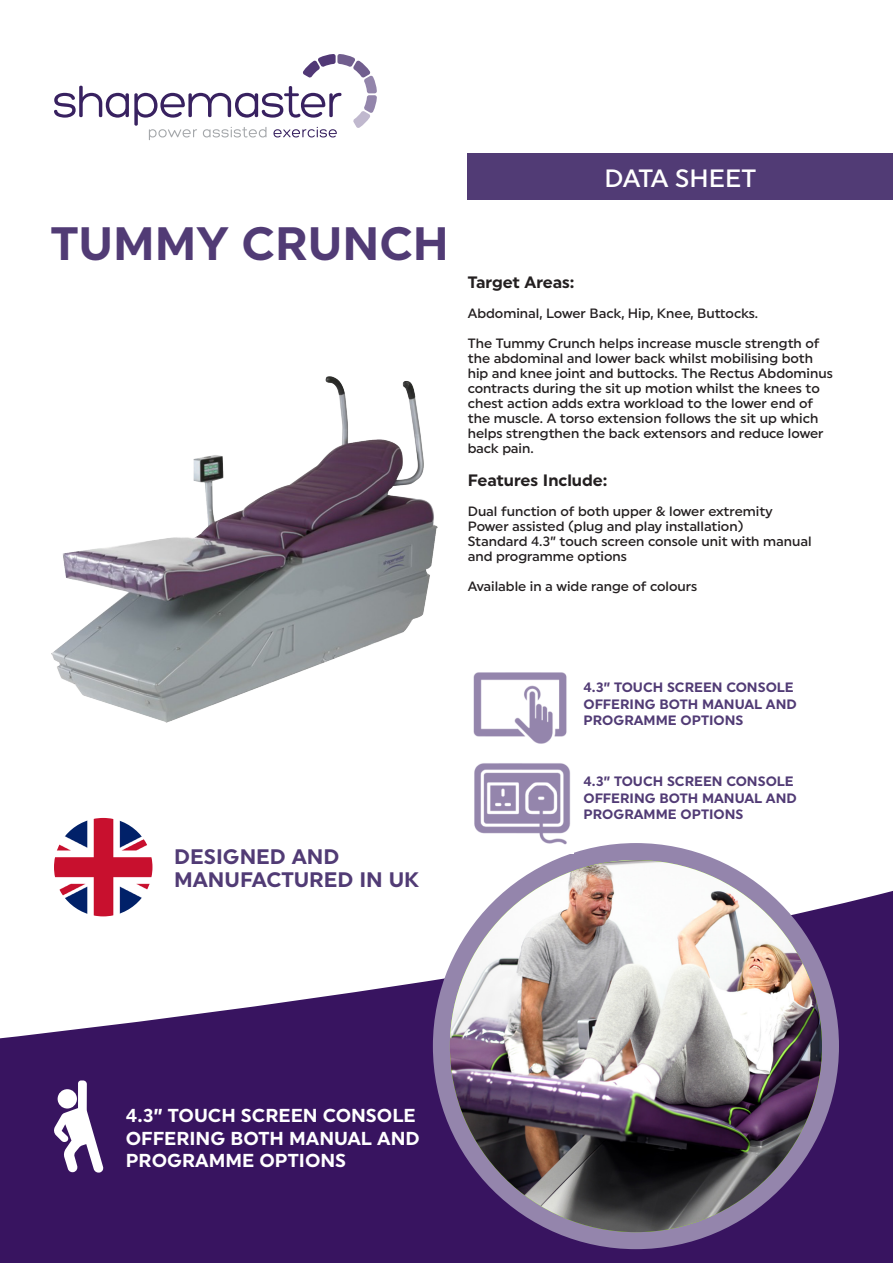
<style>
.page{position:relative;width:893px;height:1263px;background:#fff}
.page>*{position:absolute;margin:0;border:0;box-sizing:border-box;transform-origin:0 0}
.t1{font:700 46.8px "Uniform";color:#513b75}
.t2{font:500 25.05px "Uniform";color:#fff}
.t3{font:700 21px "Uniform";color:#513b75}
.t4{font:700 18.75px "Uniform";color:#fff}
.t5{font:700 16.5px "Uniform";color:#231f20}
.t6{font:700 13.65px "Uniform";color:#513b75}
.t7{font:500 13.5px/15px "Uniform";color:#231f20}
</style>
<div class="page">
<svg style="left:54px;top:54px;width:323px;height:86px"></svg>
<div style="left:468px;top:153px;width:425px;height:47px;background:#513b75"></div>
<svg style="left:0;top:891px;width:893px;height:372px;fill:#381460"></svg>
<div style="left:433px;top:843px;width:406px;height:406px;background:#9485ac;border-radius:50%"></div>
<img style="left:450px;top:860px;width:372px;height:372px;border-radius:186px">
<img style="left:54px;top:818px;width:98px;height:98px;border-radius:49px">
<svg style="left:53px;top:1080px;width:51px;height:93px"></svg>
<div style="left:58px;top:1089px;width:19px;height:19px;background:#fff;border-radius:50%"></div>
<img style="left:51px;top:376px;width:387px;height:347px">
<img style="left:474px;top:763px;width:100px;height:91px">
<img style="left:473px;top:672px;width:94px;height:72px">
<p class="t1" style="left:51px;top:216px;width:400px">TUMMY CRUNCH</p>
<p class="t2" style="left:605px;top:163px;width:153px">DATA SHEET</p>
<p class="t5" style="left:468px;top:272px;width:108px">Target Areas:</p>
<p class="t7" style="left:468px;top:305px;width:292px">Abdominal, Lower Back, Hip, Knee, Buttocks.</p>
<p class="t7" style="left:468px;top:335px;width:367px">The Tummy Crunch helps increase muscle strength of the abdominal and lower back whilst mobilising both hip and knee joint and buttocks. The Rectus Abdominus contracts during the sit up motion whilst the knees to chest action adds extra workload to the lower end of the muscle. A torso extension follows the sit up which helps strengthen the back extensors and reduce lower back pain.</p>
<p class="t5" style="left:468px;top:470px;width:141px">Features Include:</p>
<p class="t7" style="left:468px;top:503px;width:306px">Dual function of both upper &amp; lower extremity</p>
<p class="t7" style="left:468px;top:518px;width:277px">Power assisted (plug and play installation)</p>
<p class="t7" style="left:468px;top:533px;width:345px">Standard 4.3” touch screen console unit with manual</p>
<p class="t7" style="left:468px;top:548px;width:161px">and programme options</p>
<p class="t7" style="left:468px;top:578px;width:231px">Available in a wide range of colours</p>
<p class="t3" style="left:174px;top:844px;width:167px">DESIGNED AND</p>
<p class="t3" style="left:174px;top:867px;width:246px">MANUFACTURED IN UK</p>
<p class="t6" style="left:583px;top:679px;width:212px">4.3” TOUCH SCREEN CONSOLE</p>
<p class="t6" style="left:583px;top:696px;width:215px">OFFERING BOTH MANUAL AND</p>
<p class="t6" style="left:583px;top:712px;width:161px">PROGRAMME OPTIONS</p>
<p class="t6" style="left:583px;top:773px;width:212px">4.3” TOUCH SCREEN CONSOLE</p>
<p class="t6" style="left:583px;top:790px;width:215px">OFFERING BOTH MANUAL AND</p>
<p class="t6" style="left:583px;top:806px;width:161px">PROGRAMME OPTIONS</p>
<p class="t4" style="left:126px;top:1104px;width:291px">4.3” TOUCH SCREEN CONSOLE</p>
<p class="t4" style="left:126px;top:1127px;width:295px">OFFERING BOTH MANUAL AND</p>
<p class="t4" style="left:126px;top:1149px;width:222px">PROGRAMME OPTIONS</p>
</div>
